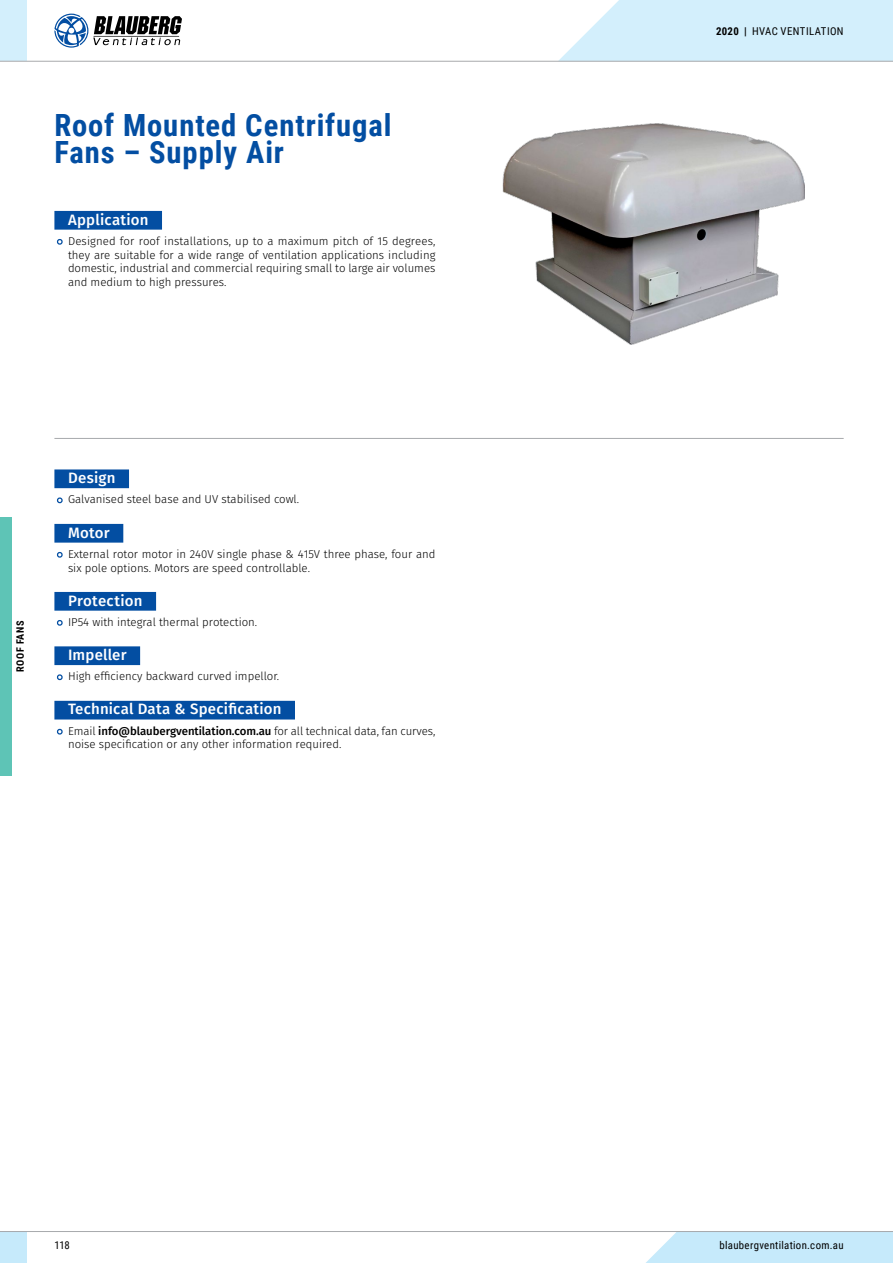
<style>
.page{position:relative;width:893px;height:1263px;background:#fff}
.page>*{position:absolute;margin:0;border:0;box-sizing:border-box;transform-origin:0 0}
.t1{font:700 30.6px/27.2px "Roboto Condensed";letter-spacing:.03em;color:#034ea2}
.t2{font:500 15px "Fira Sans";letter-spacing:.015em;color:#fff}
.t3{font:300 11.4px/13.6px "Fira Sans";color:#000}
.t4{font:10.8px "Roboto Condensed";letter-spacing:.035em;color:#000}
.t5{font:700 10.2px "Roboto Condensed";letter-spacing:.055em;color:#000}
.s1{font-weight:500}
.s2{font-weight:700}
</style>
<div class="page">
<div style="left:0;top:517px;width:12px;height:259px;background:#5ec4b6"></div>
<div style="left:54px;top:211px;width:108px;height:19px;background:#034ea2"></div>
<svg style="left:56px;top:239px;width:7px;height:6px"></svg>
<div style="left:54px;top:469px;width:75px;height:19px;background:#034ea2"></div>
<div style="left:54px;top:524px;width:69px;height:19px;background:#034ea2"></div>
<div style="left:54px;top:592px;width:102px;height:19px;background:#034ea2"></div>
<div style="left:54px;top:646px;width:86px;height:19px;background:#034ea2"></div>
<div style="left:54px;top:701px;width:241px;height:18px;background:#034ea2"></div>
<svg style="left:56px;top:497px;width:7px;height:7px"></svg>
<svg style="left:56px;top:551px;width:7px;height:7px"></svg>
<svg style="left:56px;top:620px;width:7px;height:6px"></svg>
<svg style="left:56px;top:674px;width:7px;height:7px"></svg>
<svg style="left:56px;top:728px;width:7px;height:7px"></svg>
<hr style="left:54px;top:438px;width:790px;height:1px;background:#a7a9ac">
<img style="left:502px;top:123px;width:302px;height:221px">
<svg style="left:558px;top:0;width:335px;height:61px;background:#d7f0fb"></svg>
<div style="left:0;top:0;width:27px;height:61px;background:#d3effc"></div>
<svg style="left:54px;top:14px;width:128px;height:34px"></svg>
<hr style="left:0;top:61px;width:893px;height:1px;background:#a7a9ac">
<div style="left:646px;top:1232px;width:247px;height:31px;background:#c6eafb"></div>
<div style="left:0;top:1231px;width:27px;height:32px;background:#c6eafb"></div>
<hr style="left:0;top:1231px;width:893px;height:1px;background:#a7a9ac">
<h1 class="t1" style="left:54px;top:110px;width:338px">Roof Mounted Centrifugal<br>Fans – Supply Air</h1>
<h2 class="t2" style="left:68px;top:209px;width:82px">Application</h2>
<p class="t3" style="left:68px;top:235px;width:369px;text-align:justify">Designed for roof installations, up to a maximum pitch of 15 degrees, they are suitable for a wide range of ventilation applications including domestic, industrial and commercial requiring small to large air volumes and medium to high pressures.</p>
<p class="t5" style="left:13px;top:672px;width:53px;rotate:-90deg">ROOF FANS</p>
<h2 class="t2" style="left:68px;top:467px;width:49px">Design</h2>
<p class="t3" style="left:68px;top:493px;width:233px">Galvanised steel base and UV stabilised cowl.</p>
<h2 class="t2" style="left:68px;top:522px;width:43px">Motor</h2>
<p class="t3" style="left:68px;top:548px;width:369px">External rotor motor in 240V single phase &amp; 415V three phase, four and six pole options. Motors are speed controllable.</p>
<h2 class="t2" style="left:68px;top:590px;width:76px">Protection</h2>
<p class="t3" style="left:68px;top:616px;width:191px">IP54 with integral thermal protection.</p>
<h2 class="t2" style="left:68px;top:644px;width:60px">Impeller</h2>
<p class="t3" style="left:68px;top:670px;width:213px">High efficiency backward curved impellor.</p>
<h2 class="t2" style="left:68px;top:699px;width:215px">Technical Data &amp; Specification</h2>
<p class="t3" style="left:68px;top:725px;width:369px">Email <span class="s1">info@blaubergventilation.com.au</span> for all technical data, fan curves, noise specification or any other information required.</p>
<p class="t4" style="left:716px;top:23px;width:129px"><span class="s2">2020 |</span> HVAC VENTILATION</p>
<p class="t4" style="left:54px;top:1238px;width:17px">118</p>
<p class="t4" style="left:719px;top:1238px;width:126px">blaubergventilation.com.au</p>
</div>
